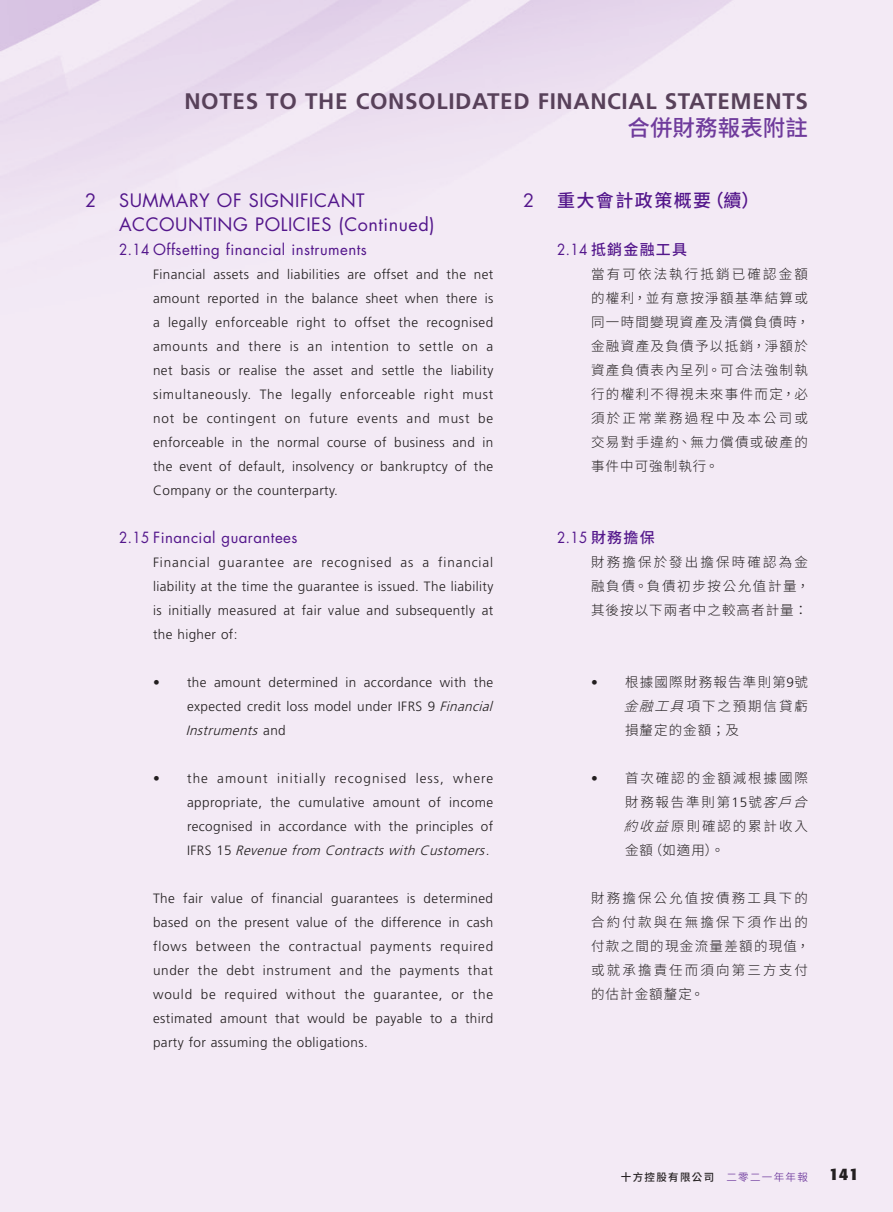
<style>
.page{position:relative;width:893px;height:1212px;background:#fff}
.page>*{position:absolute;margin:0;border:0;box-sizing:border-box;transform-origin:0 0}
.t1{font:700 22.5px "Frutiger LT Std";letter-spacing:.03em;color:#58415a}
.t2{font:500 22.5px "Source Han Sans TC";letter-spacing:.005em;color:#6f3b9c}
.Heading_1{font:18px/24px "Futura Std";letter-spacing:.03em;color:#53168b}
.C_Heading_1{font:500 18px "Source Han Sans TC";letter-spacing:.08em;color:#53168b}
.C_Heading_1-2{font:18px "Futura Std";color:#53168b}
.t3{font:700 16.5px "Formata";color:#231f20}
.Heading_2{font:15px "Futura Std";letter-spacing:.03em;color:#53168b;scale:.9 1}
.C_Heading_2{font:500 15px "Source Han Sans TC";letter-spacing:.08em;color:#53168b}
.C_Heading_2-2{font:15px "Futura Std";color:#53168b;scale:.9 1}
.Body_Text{font:300 13.5px/24px "Frutiger LT Std";letter-spacing:.03em;color:#231f20;text-align:justify}
.C_Body_Text{font:300 13.5px/24px "Source Han Sans TC";letter-spacing:.12em;color:#231f20;text-align:justify}
.C_Body_Text-2{font:300 13.5px/24px "Source Han Sans TC";letter-spacing:.14em;color:#231f20}
.t4{font:500 10.5px "Source Han Sans TC";letter-spacing:.13em;color:#231f20}
.s1{font-style:italic}
.s2{font-family:"Futura Std";font-weight:400}
.s3{font-family:"Source Han Sans TC";font-weight:500}
.s4{font-family:"Frutiger LT Std"}
.s5{font-weight:300;color:#53168b}
</style>
<div class="page">
<h1 class="t1" style="left:184px;top:88px;width:625px">NOTES TO THE CONSOLIDATED FINANCIAL STATEMENTS</h1>
<h1 class="t2" style="left:627px;top:115px;width:182px">合併財務報表附註</h1>
<p class="Heading_1" style="left:85px;top:189px;width:13px">2</p>
<p class="Heading_1" style="left:119px;top:189px;width:317px">SUMMARY OF SIGNIFICANT<br>ACCOUNTING POLICIES (Continued)</p>
<p class="Heading_2" style="left:119px;top:240px;width:277px">2.14 Offsetting financial instruments</p>
<p class="Body_Text" style="left:153px;top:263px;width:342px">Financial assets and liabilities are offset and the net amount reported in the balance sheet when there is a legally enforceable right to offset the recognised amounts and there is an intention to settle on a net basis or realise the asset and settle the liability simultaneously. The legally enforceable right must not be contingent on future events and must be enforceable in the normal course of business and in the event of default, insolvency or bankruptcy of the Company or the counterparty.</p>
<p class="Heading_2" style="left:119px;top:528px;width:200px">2.15 Financial guarantees</p>
<p class="Body_Text" style="left:153px;top:551px;width:342px">Financial guarantee are recognised as a financial liability at the time the guarantee is issued. The liability is initially measured at fair value and subsequently at the higher of:</p>
<p class="Body_Text" style="left:186px;top:671px;width:312px;text-align:left;text-indent:-33px">• the amount determined in accordance with the expected credit loss model under IFRS 9 <span class="s1">Financial<br>Instruments</span> a n d</p>
<p class="Body_Text" style="left:187px;top:767px;width:308px;text-indent:-34px">• the amount initially recognised less, where appropriate, the cumulative amount of income recognised in accordance with the principles of I F R S 1 5 <span class="s1">Revenue from Contractswith Customers</span>.</p>
<p class="Body_Text" style="left:153px;top:887px;width:342px">The fair value of financial guarantees is determined based on the present value of the difference in cash flows between the contractual payments required under the debt instrument and the payments that would be required without the guarantee, or the estimated amount that would be payable to a third party for assuming the obligations.</p>
<p class="C_Heading_1-2" style="left:523px;top:189px;width:13px">2</p>
<p class="C_Heading_1" style="left:557px;top:190px;width:204px">重大會計政策概要（續）</p>
<p class="C_Heading_2" style="left:557px;top:241px;width:132px"><span class="s2">2.14</span> 抵銷金融工具</p>
<p class="C_Body_Text" style="left:591px;top:263px;width:220px">當有可依法執行抵銷已確認金額的權利，並有意按淨額基準結算或同一時間變現資產及清償負債時，金融資產及負債予以抵銷，淨額於資產負債表內呈列。可合法強制執行的權利不得視未來事件而定，必須於正常業務過程中及本公司或交易對手違約、無力償債或破產的事件中可強制執行。</p>
<p class="C_Heading_2-2" style="left:557px;top:528px;width:110px">2.15 <span class="s3">財務擔保</span></p>
<p class="C_Body_Text" style="left:591px;top:551px;width:220px">財務擔保於發出擔保時確認為金融負債。負債初步按公允值計量，其後按以下兩者中之較高者計量：</p>
<p class="C_Body_Text" style="left:624px;top:671px;width:186px;text-indent:-33px"><span class="s4">•</span> 根據國際財務報告準則第<span class="s4">9</span>號<span class="s1">金融工具</span>項下之預期信貸虧損釐定的金額；及</p>
<p class="C_Body_Text-2" style="left:624px;top:767px;width:195px;text-indent:-33px"><span class="s4">•</span> 首次確認的金額減根據國際財務報告準則第<span class="s4">15</span>號<span class="s1">客戶合約收益</span>原則確認的累計收入金額（如適用）。</p>
<p class="C_Body_Text" style="left:591px;top:887px;width:220px">財務擔保公允值按債務工具下的合約付款與在無擔保下須作出的付款之間的現金流量差額的現值，或就承擔責任而須向第三方支付的估計金額釐定。</p>
<p class="t4" style="left:621px;top:1171px;width:189px">十方控股有限公司　<span class="s5">二零二一年年報</span></p>
<p class="t3" style="left:829px;top:1163px;width:31px">141</p>
</div>
